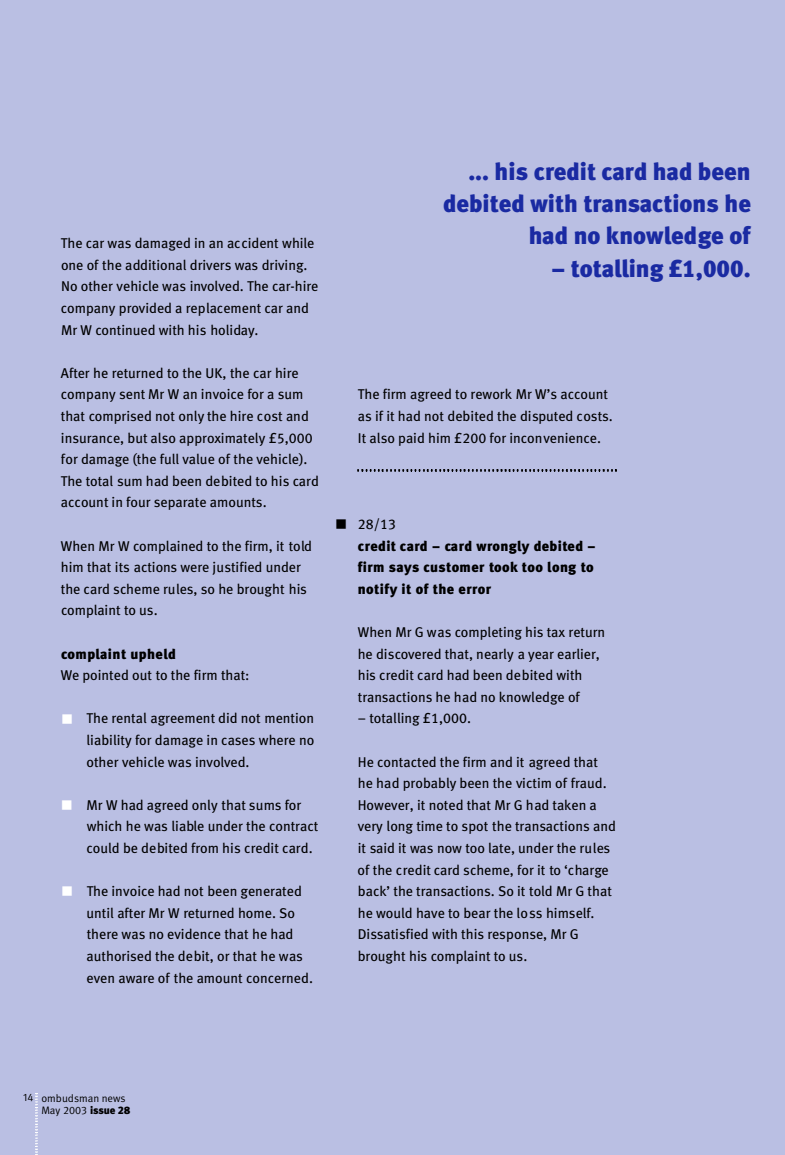
<style>
.page{position:relative;width:785px;height:1155px;background:#fff}
.page>*{position:absolute;margin:0;border:0;box-sizing:border-box;transform-origin:0 0}
.t1{font:24.3px/32.4px "Meta Black LF";color:#1a2aa2;text-align:right}
.t2{font:14.1px/21.6px "Meta Book LF";color:#000}
.t3{font:14.1px/21.6px "Meta Black LF";letter-spacing:.025em;color:#000;text-align:justify}
.t4{font:10.8px "Meta Normal LF";color:#000}
.t5{font:10.8px "Meta Normal";color:#000}
.t6{font:10.8px "Meta Normal Expert";color:#000}
.s1{color:#fff}
.s2{font-family:"Meta Black LF"}
</style>
<div class="page">
<div style="left:0;top:0;width:784px;height:1155px;background:#babfe3"></div>
<img style="left:357px;top:470px;width:259px;height:2px">
<img style="left:36px;top:1094px;width:1px;height:61px">
<p class="t2" style="left:61px;top:233px;width:259px">The car was damaged in an accident while one of the additional drivers was driving.<br>No other vehicle was involved. The car-hire company provided a replacement car and Mr W continued with his holiday.</p>
<p class="t2" style="left:61px;top:363px;width:259px">After he returned to the UK, the car hire company sent Mr W an invoice for a sum that comprised not only the hire cost and insurance, but also approximately £5,000 for damage (the full value of the vehicle).<br>The total sum had been debited to his card account in four separate amounts.</p>
<p class="t2" style="left:61px;top:536px;width:253px">When Mr W complained to the firm, it told him that its actions were justified under the card scheme rules, so he brought his complaint to us.</p>
<p class="t3" style="left:61px;top:644px;width:116px">co m pl a i n t u p h e ld</p>
<p class="t2" style="left:61px;top:665px;width:190px">We pointed out to the firm that:</p>
<p class="t2" style="left:86px;top:708px;width:229px;text-align:justify;text-indent:-25px"><span class="s1">■</span> The rental agreement did not mention liability for damage in cases where no other vehicle was involved.</p>
<p class="t2" style="left:86px;top:795px;width:233px;text-indent:-26px"><span class="s1">■</span> Mr W had agreed only that sums for which he was liable under the contract could be debited from his credit card.</p>
<p class="t2" style="left:86px;top:881px;width:228px;text-indent:-25px"><span class="s1">■</span> The invoice had not been generated until after Mr W returned home. So there was no evidence that he had authorised the debit, or that he was even aware of the amount concerned.</p>
<h1 class="t1" style="left:443px;top:156px;width:309px">... his credit card had been debited with transactions he had no knowledge of</h1>
<h1 class="t1" style="left:551px;top:254px;width:201px">– totalling £1,000.</h1>
<p class="t2" style="left:358px;top:384px;width:256px">The firm agreed to rework Mr W’s account as if it had not debited the disputed costs.<br>It also paid him £200 for inconvenience.</p>
<p class="t2" style="left:335px;top:514px;width:62px">■ 28/13</p>
<p class="t3" style="left:357px;top:536px;width:239px">cre d i t ca rd – ca rd wro ng l y d ebi ted – firm says customer to o k too long to n o t i fy i t o f the erro r</p>
<p class="t2" style="left:357px;top:622px;width:249px">When Mr G was completing his tax return he discovered that, nearly a year earlier, his credit card had been debited with transactions he had no knowledge of</p>
<p class="t2" style="left:358px;top:708px;width:115px">– totalling £1,000.</p>
<p class="t2" style="left:357px;top:752px;width:260px">He contacted the firm and it agreed that he had probably been the victim of fraud.<br>However, it noted that Mr G had taken a very long time to spot the transactions and it said it was now too late, under the rules of the credit card scheme, for it to ‘charge back’ the transactions. So it told Mr G that he would have to bear the loss himself.<br>Dissatisfied with this response, Mr G brought his complaint to us.</p>
<p class="t6" style="left:23px;top:1093px;width:12px">14</p>
<p class="t5" style="left:41px;top:1093px;width:85px">ombudsman news</p>
<p class="t4" style="left:41px;top:1106px;width:90px">May 2003 <span class="s2">issue 28</span></p>
</div>
